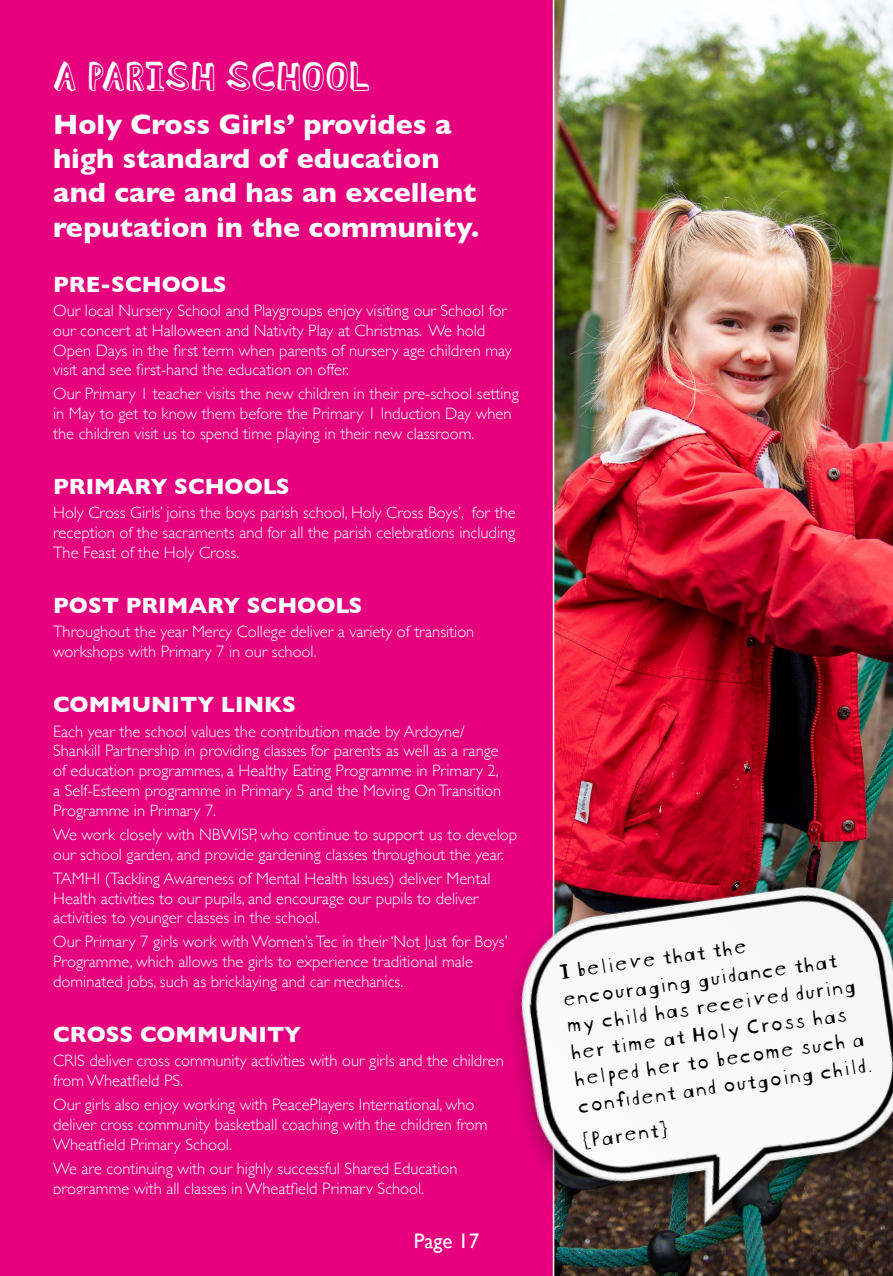
<style>
.page{position:relative;width:893px;height:1276px;background:#e6007d}
.page>*{position:absolute;margin:0;border:0;box-sizing:border-box;transform-origin:0 0}
.t1{font:39px "Blockhead OT Dark Side";color:#fff}
.t2{font:700 28.5px/34.2px "Gill Sans";color:#fff}
.t3{font:22.5px/27px "Blockhead OT Unplugged";color:#000}
.t4{font:700 22.5px "Gill Sans";color:#fff}
.t5{font:21px "Gill Sans";color:#fff}
.t6{font:300 16.5px/19.8px "Gill Sans";color:#fff}
</style>
<div class="page">
<img style="left:553px;top:0;width:340px;height:1276px">
<img style="left:513px;top:775px;width:380px;height:486px">
<h1 class="t1" style="left:53px;top:43px;width:318px">A PARISH SCHOOL</h1>
<h2 class="t2" style="left:53px;top:106px;width:427px">Holy Cross Girls’ provides a high standard of education and care and has an excellent reputation in the community.</h2>
<h3 class="t4" style="left:53px;top:266px;width:175px">PRE-SCHOOLS</h3>
<p class="t6" style="left:53px;top:300px;width:460px">Our local Nursery School and Playgroups enjoy visiting our School for our concert at Halloween and Nativity Play at Christmas. We hold Open Days in the first term when parents of nursery age children may visit and see first-hand the education on offer.</p>
<p class="t6" style="left:53px;top:383px;width:467px">Our Primary 1 teacher visits the new children in their pre-school setting in May to get to know them before the Primary 1 Induction Day when the children visit us to spend time playing in their new classroom.</p>
<h3 class="t4" style="left:53px;top:469px;width:238px">PRIMARY SCHOOLS</h3>
<p class="t6" style="left:53px;top:502px;width:464px;text-align:justify">Holy Cross Girls’ joins the boys parish school, Holy Cross Boys’, for the reception of the sacraments and for all the parish celebrations including The Feast of the Holy Cross.</p>
<h3 class="t4" style="left:53px;top:588px;width:311px">POST PRIMARY SCHOOLS</h3>
<p class="t6" style="left:53px;top:621px;width:423px">Throughout the year Mercy College deliver a variety of transition workshops with Primary 7 in our school.</p>
<h3 class="t4" style="left:53px;top:687px;width:244px">COMMUNITY LINKS</h3>
<p class="t6" style="left:53px;top:720px;width:450px">Each year the school values the contribution made by Ardoyne/ Shankill Partnership in providing classes for parents as well as a range of education programmes, a Healthy Eating Programme in Primary 2, a Self-Esteem programme in Primary 5 and the Moving On Transition Programme in Primary 7.</p>
<p class="t6" style="left:53px;top:824px;width:466px">We work closely with NBWISP, who continue to support us to develop our school garden, and provide gardening classes throughout the year.</p>
<p class="t6" style="left:53px;top:867px;width:439px">TAMHI (Tackling Awareness of Mental Health Issues) deliver Mental<br>Health activities to our pupils, and encourage our pupils to deliver activities to younger classes in the school.</p>
<p class="t6" style="left:53px;top:931px;width:456px">Our Primary 7 girls work with Women’s Tec in their ‘Not Just for Boys’<br>Programme, which allows the girls to experience traditional male dominated jobs, such as bricklaying and car mechanics.</p>
<h3 class="t4" style="left:53px;top:1017px;width:250px">CROSS COMMUNITY</h3>
<p class="t6" style="left:53px;top:1050px;width:452px">CRIS deliver cross community activities with our girls and the children from Wheatfield PS.</p>
<p class="t6" style="left:53px;top:1094px;width:436px">Our girls also enjoy working with PeacePlayers International, who deliver cross community basketball coaching with the children from<br>Wheatfield Primary School.</p>
<p class="t6" style="left:53px;top:1157px;width:406px">We are continuing with our highly successful Shared Education programme with all classes in Wheatfield Primary School.</p>
<p class="t5" style="left:414px;top:1228px;width:67px">Page 17</p>
<h3 class="t3" style="left:556px;top:956px;width:300px;rotate:-8deg">I believe that the encouraging guidance that my child has received during her time at Holy Cross has helped her to become such a confi dent and outgoing child.</h3>
<h3 class="t3" style="left:579px;top:1124px;width:88px;rotate:-8deg">{Parent}</h3>
</div>
